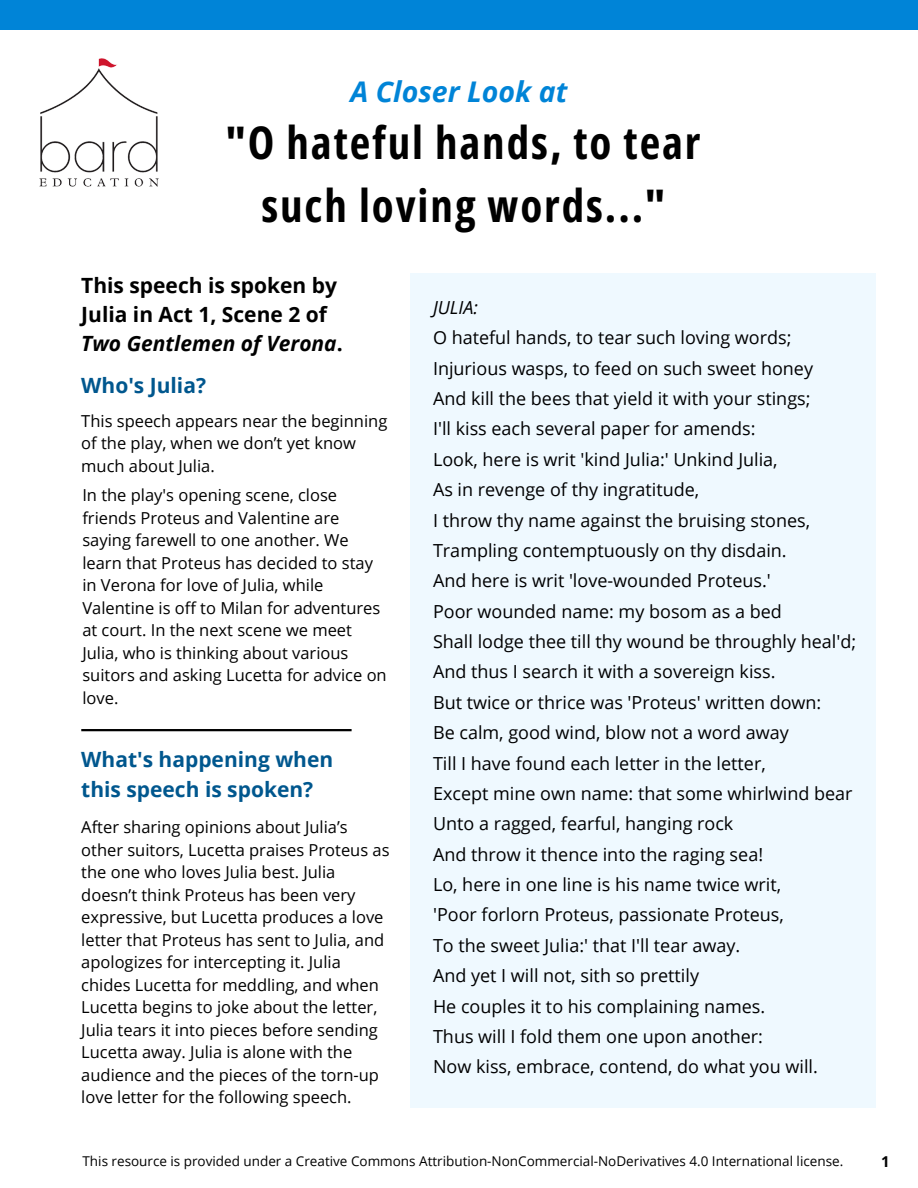
<style>
.page{position:relative;width:918px;height:1188px;background:#fff}
.page>*{position:absolute;margin:0;border:0;box-sizing:border-box;transform-origin:0 0}
.t1{font:700 45px/63px "Open Sans Condensed";letter-spacing:.045em;color:#000;text-align:center}
.t2{font:italic 700 28.5px "Open Sans";color:#0084d7}
.t3{font:700 21px/29.2px "Open Sans";color:#000}
.t4{font:700 21px/29.2px "Open Sans";color:#00578e}
.t5{font:18px/30.3px "Open Sans";color:#000}
.t6{font:16.5px/22.5px "Open Sans";color:#000}
.t7{font:700 15px "Open Sans";color:#000}
.t8{font:13.5px "Open Sans";color:#000}
.s1{font-style:italic}
</style>
<div class="page">
<div style="left:0;top:0;width:918px;height:30px;background:#0084d7"></div>
<img style="left:39px;top:58px;width:120px;height:128px">
<div style="left:411px;top:273px;width:465px;height:834px;background:#eff9ff"></div>
<hr style="left:81px;top:729px;width:271px;height:2px;background:#000">
<h2 class="t2" style="left:351px;top:71px;width:218px">A Closer Look at</h2>
<h1 class="t1" style="left:226px;top:111px;width:476px">"O hateful hands, to tear such loving words..."</h1>
<h4 class="t3" style="left:81px;top:270px;width:263px">This speech is spoken by<br>Julia in Act 1, Scene 2 of<br><span class="s1">Two Gentlemen of Verona</span>.</h4>
<h4 class="t4" style="left:81px;top:370px;width:126px">Who's Julia?</h4>
<h4 class="t6" style="left:81px;top:409px;width:308px">This speech appears near the beginning of the play, when we don’t yet know much about Julia.</h4>
<p class="t6" style="left:82px;top:484px;width:306px">In the play's opening scene, close friends Proteus and Valentine are saying farewell to one another. We learn that Proteus has decided to stay in Verona for love of Julia, while<br>Valentine is off to Milan for adventures at court. In the next scene we meet<br>Julia, who is thinking about various suitors and asking Lucetta for advice on love.</p>
<h4 class="t4" style="left:81px;top:745px;width:254px">What's happening when this speech is spoken?</h4>
<h3 class="t6" style="left:81px;top:815px;width:310px">After sharing opinions about Julia’s other suitors, Lucetta praises Proteus as the one who loves Julia best. Julia doesn’t think Proteus has been very expressive, but Lucetta produces a love letter that Proteus has sent to Julia, and apologizes for intercepting it. Julia chides Lucetta for meddling, and when Lucetta begins to joke about the letter, Julia tears it into pieces before sending Lucetta away. Julia is alone with the audience and the pieces of the torn-up love letter for the following speech.</h3>
<h3 class="t5" style="left:433px;top:292px;width:425px"><span class="s1">JULIA:<br></span>O hateful hands, to tear such loving words; Injurious wasps, to feed on such sweet honey<br>And kill the bees that yield it with your stings;<br>I'll kiss each several paper for amends:<br>Look, here is writ 'kind Julia:' Unkind Julia,<br>As in revenge of thy ingratitude,<br>I throw thy name against the bruising stones, Trampling contemptuously on thy disdain.<br>And here is writ 'love-wounded Proteus.'<br>Poor wounded name: my bosom as a bed<br>Shall lodge thee till thy wound be throughly heal'd; And thus I search it with a sovereign kiss.<br>But twice or thrice was 'Proteus' written down:<br>Be calm, good wind, blow not a word away<br>Till I have found each letter in the letter,<br>Except mine own name: that some whirlwind bear Unto a ragged, fearful, hanging rock<br>And throw it thence into the raging sea!<br>Lo, here in one line is his name twice writ,<br>'Poor forlorn Proteus, passionate Proteus,<br>To the sweet Julia:' that I'll tear away.<br>And yet I will not, sith so prettily<br>He couples it to his complaining names.<br>Thus will I fold them one upon another:<br>Now kiss, embrace, contend, do what you will.</h3>
<p class="t8" style="left:83px;top:1151px;width:762px">This resource is provided under a Creative Commons Attribution-NonCommercial-NoDerivatives 4.0 International license.</p>
<h3 class="t7" style="left:881px;top:1151px;width:10px">1</h3>
</div>
